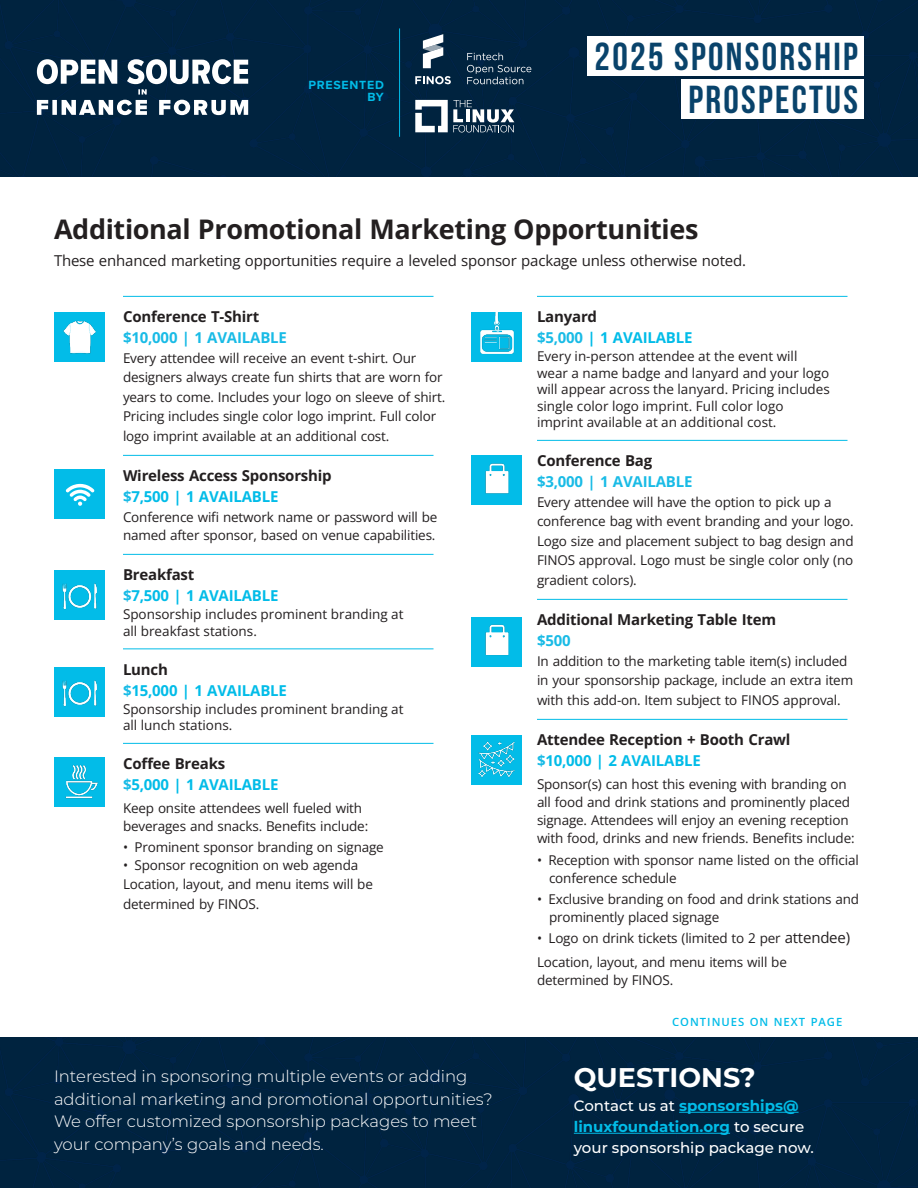
<style>
.page{position:relative;width:918px;height:1188px;background:#fff}
.page>*{position:absolute;margin:0;border:0;box-sizing:border-box;transform-origin:0 0}
.t1{font:39px/43.5px "Bebas Neue";letter-spacing:.06em;color:#09436b;text-align:right}
.SUB_1{font:700 27px "Open Sans";letter-spacing:-.015em;color:#231f20}
.t2{font:700 27px "Montserrat";color:#fff}
.t3{font:300 16.5px/22.5px "Montserrat";color:#fff}
.Promo_Opp_Heading{font:700 15px/21px "Open Sans";letter-spacing:-.015em;color:#231f20}
.Promo_Opp_Heading-2{font:700 15px/21px "Open Sans";letter-spacing:-.015em;color:#02bce8}
.TEXT_info_no_space_above{font:15px "Open Sans";letter-spacing:-.015em;color:#231f20}
.t4{font:500 15px/21px "Montserrat";color:#fff}
.Promo_Opp_Heading-3{font:700 15px/21px "Open Sans";letter-spacing:-.015em;color:#19bbe6}
.Promo_Opp_Heading-4{font:13.5px/19.5px "Open Sans";letter-spacing:-.015em;color:#231f20}
.Promo_Opp_Text{font:13.5px/16.5px "Open Sans";color:#231f20}
.TEXT_info_Bullet{font:13.5px/18px "Open Sans";letter-spacing:-.015em;color:#231f20}
.TEXT_info_no_space_above-2{font:13.5px/18px "Open Sans";letter-spacing:-.015em;color:#231f20}
.t5{font:700 12.3px/12.5px "Proxima Nova";letter-spacing:.06em;color:#02bce8;text-align:right}
.TEXT_table{font:600 11.25px "Open Sans";letter-spacing:.085em;color:#02bce8}
.s1{color:#231f20}
.s2{color:#19bbe6}
.s3{color:#02bce8}
.s4{font-size:15px}
.s5{font-weight:700;color:#02bce8}
</style>
<div class="page">
<div style="left:0;top:0;width:918px;height:176px;background:#00233f"></div>
<div style="left:588px;top:36px;width:276px;height:40px;background:#fff"></div>
<div style="left:682px;top:80px;width:182px;height:39px;background:#fff"></div>
<svg style="left:467px;top:53px;width:64px;height:31px;background:#24425a"></svg>
<svg style="left:415px;top:76px;width:36px;height:8px"></svg>
<svg style="left:423px;top:34px;width:20px;height:34px"></svg>
<hr style="left:399px;top:28px;width:1px;height:109px;background:#02bce8">
<svg style="left:415px;top:100px;width:99px;height:32px"></svg>
<hr style="left:123px;top:296px;width:311px;height:1px;background:#02bce8">
<hr style="left:123px;top:455px;width:311px;height:1px;background:#02bce8">
<hr style="left:123px;top:554px;width:311px;height:1px;background:#02bce8">
<hr style="left:123px;top:648px;width:311px;height:1px;background:#02bce8">
<hr style="left:123px;top:743px;width:311px;height:1px;background:#02bce8">
<div style="left:0;top:1038px;width:918px;height:150px;background:#00233f"></div>
<img style="left:472px;top:456px;width:50px;height:49px">
<img style="left:472px;top:312px;width:50px;height:50px">
<img style="left:54px;top:570px;width:50px;height:49px">
<img style="left:55px;top:312px;width:50px;height:50px">
<hr style="left:679px;top:1112px;width:120px;height:1px;background:#02bce8">
<hr style="left:574px;top:1133px;width:156px;height:1px;background:#02bce8">
<hr style="left:537px;top:296px;width:311px;height:1px;background:#02bce8">
<hr style="left:537px;top:440px;width:311px;height:1px;background:#02bce8">
<hr style="left:537px;top:599px;width:311px;height:1px;background:#02bce8">
<hr style="left:537px;top:719px;width:311px;height:1px;background:#02bce8">
<img style="left:54px;top:667px;width:50px;height:49px">
<div style="left:54px;top:470px;width:50px;height:49px;background:#02bce8"></div>
<svg style="left:66px;top:484px;width:28px;height:22px"></svg>
<img style="left:54px;top:757px;width:50px;height:50px">
<img style="left:472px;top:736px;width:50px;height:49px">
<img style="left:472px;top:617px;width:50px;height:50px">
<svg style="left:37px;top:59px;width:211px;height:56px"></svg>
<p class="t5" style="left:309px;top:79px;width:77px">PRESENTED<br>BY</p>
<h1 class="t1" style="left:595px;top:34px;width:265px">2025 SPONSORSHIP<br>PROSPECTUS</h1>
<p class="SUB_1" style="left:54px;top:211px;width:646px">Additional Promotional Marketing Opportunities</p>
<p class="TEXT_info_no_space_above" style="left:54px;top:250px;width:694px">These enhanced marketing opportunities require a leveled sponsor package unless otherwise noted.</p>
<p class="Promo_Opp_Heading-3" style="left:123px;top:306px;width:165px"><span class="s1">Conference T-Shirt </span>$10,000 | 1 AVAILABLE</p>
<p class="Promo_Opp_Heading-4" style="left:123px;top:348px;width:324px">Every attendee will receive an event t-shirt. Our designers always create fun shirts that are worn for years to come. Includes your logo on sleeve of shirt.<br>Pricing includes single color logo imprint. Full color logo imprint available at an additional cost.</p>
<p class="Promo_Opp_Heading" style="left:123px;top:465px;width:210px">Wireless Access Sponsorship <span class="s2">$</span><span class="s3">7,500 | 1 AVAILABLE</span></p>
<p class="Promo_Opp_Heading-4" style="left:123px;top:508px;width:316px;line-height:18px">Conference wifi network name or password will be named after sponsor, based on venue capabilities.</p>
<p class="Promo_Opp_Heading-2" style="left:123px;top:564px;width:157px"><span class="s1">Breakfast<br></span><span class="s2">$</span>7,500 | 1 AVAILABLE</p>
<p class="Promo_Opp_Text" style="left:123px;top:606px;width:282px">Sponsorship includes prominent branding at all breakfast stations.</p>
<p class="Promo_Opp_Heading-2" style="left:123px;top:658px;width:165px"><span class="s1">Lunch<br></span><span class="s2">$</span>15,000 | 1 AVAILABLE</p>
<p class="Promo_Opp_Text" style="left:123px;top:700px;width:282px">Sponsorship includes prominent branding at all lunch stations.</p>
<p class="Promo_Opp_Heading-2" style="left:123px;top:753px;width:157px"><span class="s1">Coffee Breaks<br></span><span class="s2">$</span>5,000 | 1 AVAILABLE</p>
<p class="TEXT_info_Bullet" style="left:123px;top:799px;width:247px">Keep onsite attendees well fueled with beverages and snacks. Benefits include:</p>
<p class="TEXT_info_Bullet" style="left:123px;top:838px;width:262px">• Prominent sponsor branding on signage</p>
<p class="TEXT_info_Bullet" style="left:123px;top:856px;width:237px">• Sponsor recognition on web agenda</p>
<p class="TEXT_info_Bullet" style="left:123px;top:874px;width:251px;line-height:19.5px">Location, layout, and menu items will be determined by FINOS.</p>
<p class="t3" style="left:54px;top:1065px;width:440px">Interested in sponsoring multiple events or adding additional marketing and promotional opportunities?</p>
<p class="t3" style="left:54px;top:1110px;width:424px">We offer customized sponsorship packages to meet</p>
<p class="t3" style="left:54px;top:1132px;width:271px">your company’s goals and needs.</p>
<p class="Promo_Opp_Heading-2" style="left:537px;top:306px;width:157px"><span class="s1">Lanyard<br></span><span class="s2">$5,000</span> | 1 AVAILABLE</p>
<p class="Promo_Opp_Text" style="left:537px;top:348px;width:294px">Every in-person attendee at the event will wear a name badge and lanyard and your logo will appear across the lanyard. Pricing includes single color logo imprint. Full color logo imprint available at an additional cost.</p>
<p class="Promo_Opp_Heading-3" style="left:537px;top:450px;width:157px"><span class="s1">Conference Bag </span>$3,000 | 1 AVAILABLE</p>
<p class="Promo_Opp_Heading-4" style="left:537px;top:492px;width:318px">Every attendee will have the option to pick up a conference bag with event branding and your logo.<br>Logo size and placement subject to bag design and FINOS approval. Logo must be single color only (no gradient colors).</p>
<p class="Promo_Opp_Heading" style="left:537px;top:609px;width:241px">Additional Marketing Table Item <span class="s2">$500</span></p>
<p class="Promo_Opp_Heading-4" style="left:537px;top:651px;width:318px">In addition to the marketing table item(s) included in your sponsorship package, include an extra item with this add-on. Item subject to FINOS approval.</p>
<p class="Promo_Opp_Heading" style="left:537px;top:729px;width:255px">Attendee Reception + Booth Crawl <span class="s2">$</span><span class="s3">10,000 | 2 AVAILABLE</span></p>
<p class="TEXT_info_no_space_above-2" style="left:537px;top:775px;width:319px">Sponsor(s) can host this evening with branding on all food and drink stations and prominently placed signage. Attendees will enjoy an evening reception with food, drinks and new friends. Benefits include:</p>
<p class="Promo_Opp_Heading-4" style="left:549px;top:851px;width:311px;line-height:18px;text-indent:-12px">• Reception with sponsor name listed on the official conference schedule</p>
<p class="Promo_Opp_Heading-4" style="left:549px;top:890px;width:312px;line-height:18px;text-indent:-12px">• Exclusive branding on food and drink stations and prominently placed signage</p>
<p class="Promo_Opp_Heading-4" style="left:537px;top:928px;width:315px">• Logo on drink tickets (limited to 2 per <span class="s4">attendee)</span></p>
<p class="TEXT_info_Bullet" style="left:537px;top:953px;width:251px">Location, layout, and menu items will be determined by FINOS.</p>
<p class="TEXT_table" style="left:672px;top:1014px;width:172px">CONTINUES ON NEXT PAGE</p>
<p class="t2" style="left:574px;top:1058px;width:183px">QUESTIONS?</p>
<p class="t4" style="left:574px;top:1094px;width:242px">Contact us at <span class="s5">sponsorships@ linuxfoundation.org</span> to secure your sponsorship package now.</p>
</div>
